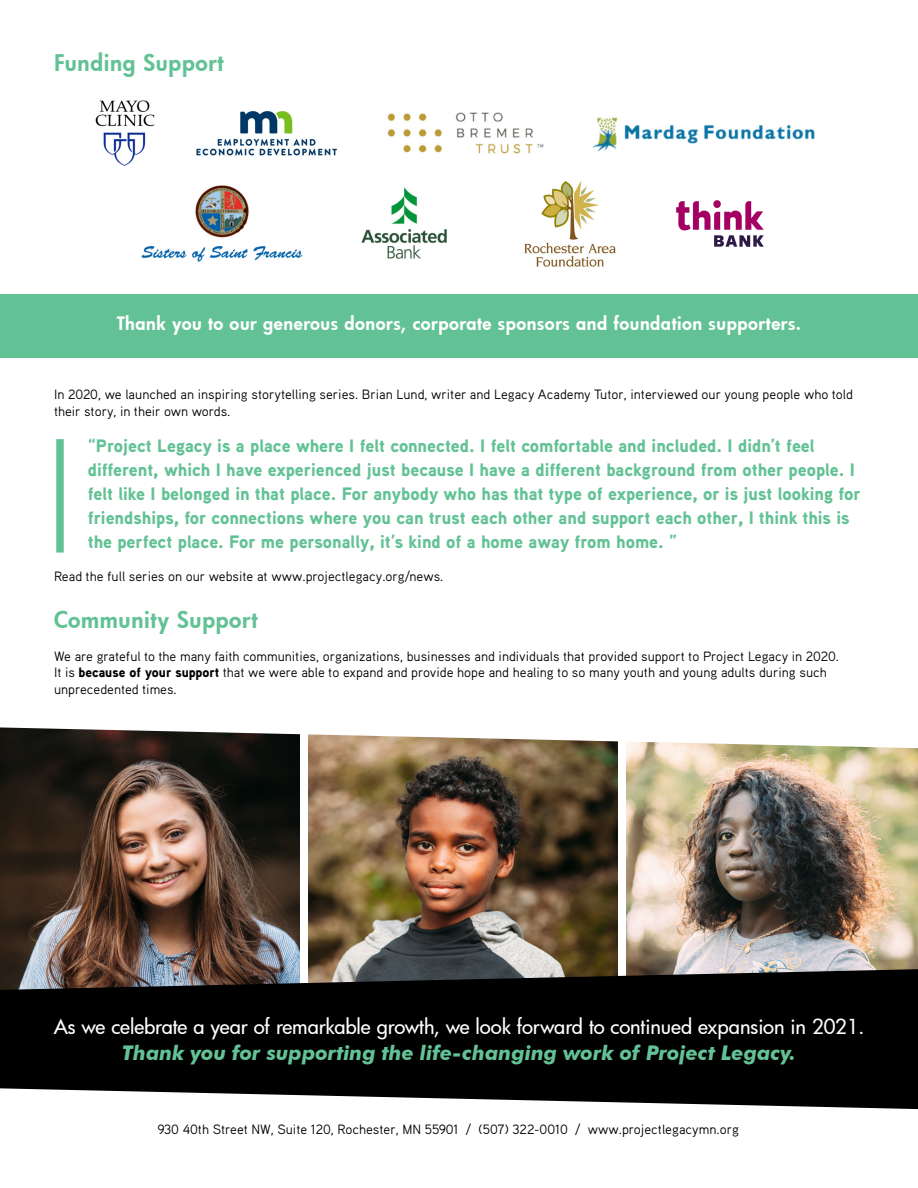
<style>
.page{position:relative;width:918px;height:1188px;background:#fff}
.page>*{position:absolute;margin:0;border:0;box-sizing:border-box;transform-origin:0 0}
.t1{font:800 22.5px "Futura";letter-spacing:.03em;color:#63c295}
.t2{font:500 20.25px "Futura";letter-spacing:-.005em;color:#fff}
.t3{font:italic 700 20.25px "Futura BT";color:#63c295}
.t4{font:900 18px/24px "Aaux Pro";color:#63c295}
.t5{font:800 18px "Futura";letter-spacing:.03em;color:#fff}
.t6{font:13.5px/16.5px "Aaux Pro";color:#000}
.s1{font-weight:900}
</style>
<div class="page">
<img style="left:0;top:748px;width:300px;height:221px">
<img style="left:309px;top:748px;width:309px;height:221px">
<img style="left:627px;top:748px;width:291px;height:221px">
<svg style="left:0;top:969px;width:918px;height:140px;fill:#000"></svg>
<svg style="left:0;top:727px;width:907px;height:21px"></svg>
<div style="left:0;top:294px;width:918px;height:63px;background:#63c295"></div>
<img style="left:95px;top:100px;width:60px;height:66px">
<img style="left:387px;top:112px;width:157px;height:42px">
<img style="left:592px;top:117px;width:223px;height:35px">
<img style="left:141px;top:185px;width:162px;height:77px">
<img style="left:361px;top:187px;width:86px;height:72px">
<img style="left:524px;top:181px;width:92px;height:86px">
<img style="left:676px;top:200px;width:87px;height:47px">
<div style="left:56px;top:439px;width:8px;height:114px;background:#63c295"></div>
<img style="left:196px;top:111px;width:141px;height:45px">
<p class="t1" style="left:54px;top:48px;width:171px">Funding Support</p>
<p class="t5" style="left:117px;top:311px;width:686px">Thank you to our generous donors, corporate sponsors and foundation supporters.</p>
<p class="t6" style="left:54px;top:386px;width:801px">In 2020, we launched an inspiring storytelling series. Brian Lund, writer and Legacy Academy Tutor, interviewed our young people who told their story, in their own words.</p>
<p class="t4" style="left:88px;top:433px;width:774px">“Project Legacy is a place where I felt connected. I felt comfortable and included. I didn’t feel different, which I have experienced just because I have a different background from other people. I felt like I belonged in that place. For anybody who has that type of experience, or is just looking for friendships, for connections where you can trust each other and support each other, I think this is the perfect place. For me personally, it’s kind of a home away from home. ”</p>
<p class="t6" style="left:54px;top:568px;width:391px">Read the full series on our website at www.projectlegacy.org/news.</p>
<p class="t1" style="left:54px;top:604px;width:205px">Community Support</p>
<p class="t6" style="left:54px;top:647px;width:787px">We are grateful to the many faith communities, organizations, businesses and individuals that provided support to Project Legacy in 2020.<br>It is <span class="s1">because of your support</span> that we were able to expand and provide hope and healing to so many youth and young adults during such unprecedented times.</p>
<p class="t2" style="left:54px;top:1012px;width:812px">As we celebrate a year of remarkable growth, we look forward to continued expansion in 2021.</p>
<p class="t3" style="left:122px;top:1041px;width:675px">Thank you for supporting the life-changing work of Project Legacy.</p>
<p class="t6" style="left:157px;top:1121px;width:583px">930 40th Street NW, Suite 120, Rochester, MN 55901 / (507) 322-0010 / www.projectlegacymn.org</p>
</div>
